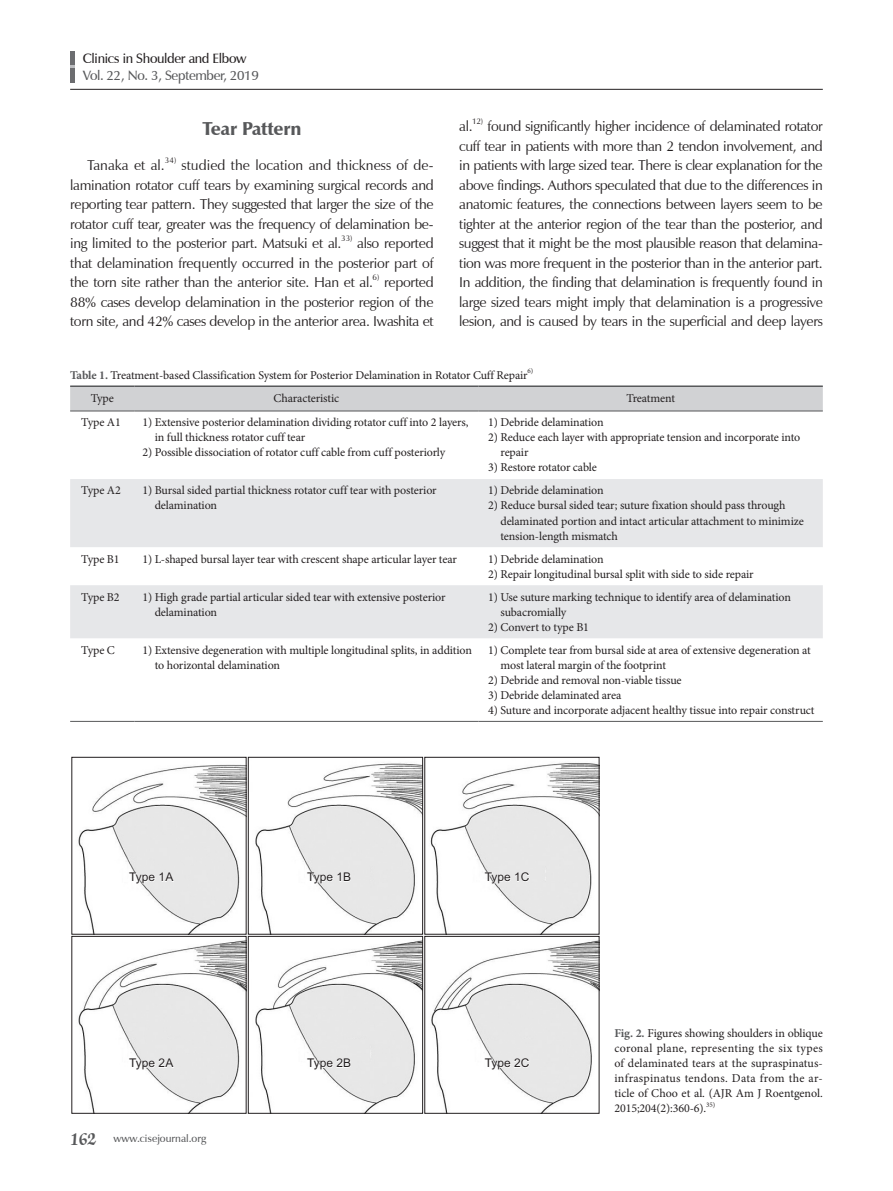
<style>
.page{position:relative;width:893px;height:1191px;background:#fff}
.page>*{position:absolute;margin:0;border:0;box-sizing:border-box;transform-origin:0 0}
.t1{font:900 18.75px "Zapf Humanist 601 BT";letter-spacing:-.01em;color:#57585a}
.t2{font:14.25px/19.5px "Zapf Humanist 601 BT";letter-spacing:-.025em;color:#231f20;text-align:justify}
.t3{font:14.25px "Zapf Humanist 601 BT";letter-spacing:.005em;color:#231f20}
.t4{font:600 13.5px/16.5px "Zapf Humanist 601 BT";letter-spacing:-.025em;color:#57585a}
.t5{font:12px/15px "Minion Pro";letter-spacing:-.01em;color:#231f20}
.t6{font:12px "Arial";color:#231f20}
.t7{font:600 10.5px "Zapf Humanist 601 BT";color:#57585a}
.t8{font:8.25px "Zapf Humanist 601 BT";color:#231f20}
.t9{font:7.05px "Minion Pro";color:#231f20}
.s1{color:#231f20}
.s2{font-weight:700;color:#57585a}
.s3{font-family:"Zapf Chancery IT Cby BT";font-weight:700;font-size:19.5px}
</style>
<div class="page">
<hr style="left:70px;top:89px;width:753px;height:1px;background:#231f20">
<hr style="left:70px;top:51px;width:4px;height:32px;background:#6c6d70">
<div style="left:70px;top:387px;width:753px;height:23px;background:#d1d2d4"></div>
<svg style="left:70px;top:411px;width:753px;height:310px"></svg>
<svg style="left:70px;top:479px;width:753px;height:159px;fill:#e6e7e9"></svg>
<hr style="left:70px;top:385px;width:64px;height:2px;background:#57585a">
<hr style="left:134px;top:385px;width:345px;height:2px;background:#57585a">
<hr style="left:479px;top:385px;width:344px;height:2px;background:#57585a">
<hr style="left:70px;top:410px;width:64px;height:1px;background:#57585a">
<hr style="left:479px;top:410px;width:344px;height:1px;background:#57585a">
<hr style="left:134px;top:410px;width:345px;height:1px;background:#57585a">
<hr style="left:70px;top:721px;width:64px;height:1px;background:#57585a">
<hr style="left:134px;top:721px;width:345px;height:1px;background:#57585a">
<hr style="left:479px;top:721px;width:344px;height:1px;background:#57585a">
<svg style="left:71px;top:757px;width:529px;height:356px"></svg>
<svg style="left:307px;top:871px;width:44px;height:13px"></svg>
<svg style="left:484px;top:871px;width:46px;height:13px"></svg>
<svg style="left:129px;top:1056px;width:46px;height:14px"></svg>
<svg style="left:307px;top:1057px;width:44px;height:13px"></svg>
<svg style="left:484px;top:1057px;width:46px;height:13px"></svg>
<p class="t4" style="left:83px;top:50px;width:177px"><span class="s1">Clinics in Shoulder and Elbow<br></span>Vol. 22, No. 3, September, 2019</p>
<p class="t1" style="left:202px;top:117px;width:101px">Tear Pattern</p>
<p class="t3" style="left:87px;top:156px;width:79px">Tanaka et al.</p>
<p class="t8" style="left:165px;top:155px;width:13px">34)</p>
<p class="t2" style="left:70px;top:155px;width:365px;text-indent:111px">studied the location and thickness of de&shy;lamination rotator cuff tears by examining surgical records and reporting tear pattern. They suggested that larger the size of the rotator cuff tear, greater was the frequency of delamination be&shy;ing limited to the posterior part. Matsuki et al.</p>
<p class="t8" style="left:341px;top:233px;width:13px">33)</p>
<p class="t2" style="left:70px;top:233px;width:365px;text-indent:287px">also reported that delamination frequently occurred in the posterior part of the torn site rather than the anterior site. Han et al.</p>
<p class="t8" style="left:373px;top:272px;width:8px">6)</p>
<p class="t2" style="left:70px;top:272px;width:365px;text-indent:314px">reported 88% cases develop delamination in the posterior region of the torn site, and 42% cases develop in the anterior area. Iwashita et</p>
<p class="t2" style="left:459px;top:116px;width:15px">al.</p>
<p class="t8" style="left:472px;top:116px;width:12px">12)</p>
<p class="t2" style="left:459px;top:116px;width:365px;text-indent:28px">found significantly higher incidence of delaminated rotator cuff tear in patients with more than 2 tendon involvement, and in patients with large sized tear. There is clear explanation for the above findings. Authors speculated that due to the differences in anatomic features, the connections between layers seem to be tighter at the anterior region of the tear than the posterior, and suggest that it might be the most plausible reason that delamina&shy;tion was more frequent in the posterior than in the anterior part.<br>In addition, the finding that delamination is frequently found in large sized tears might imply that delamination is a progressive lesion, and is caused by tears in the superficial and deep layers</p>
<p class="t5" style="left:70px;top:368px;width:459px"><span class="s2">Table 1.</span> Treatment-based Classification System for Posterior Delamination in Rotator Cuff Repair</p>
<p class="t9" style="left:528px;top:366px;width:7px">6)</p>
<p class="t5" style="left:91px;top:391px;width:25px">Type</p>
<p class="t5" style="left:274px;top:391px;width:67px">Characteristic</p>
<p class="t5" style="left:626px;top:391px;width:50px">Treatment</p>
<p class="t5" style="left:81px;top:415px;width:41px">Type A1</p>
<p class="t5" style="left:155px;top:415px;width:315px;text-indent:-12px">1) Extensive posterior delamination dividing rotator cuff into 2 layers, in full thickness rotator cuff tear</p>
<p class="t5" style="left:142px;top:445px;width:304px">2) Possible dissociation of rotator cuff cable from cuff posteriorly</p>
<p class="t5" style="left:488px;top:415px;width:117px">1) Debride delamination</p>
<p class="t5" style="left:500px;top:430px;width:301px;text-indent:-12px">2) Reduce each layer with appropriate tension and incorporate into repair</p>
<p class="t5" style="left:488px;top:460px;width:110px">3) Restore rotator cable</p>
<p class="t5" style="left:81px;top:483px;width:41px">Type A2</p>
<p class="t5" style="left:155px;top:483px;width:283px;text-indent:-12px">1) Bursal sided partial thickness rotator cuff tear with posterior delamination</p>
<p class="t5" style="left:488px;top:483px;width:117px">1) Debride delamination</p>
<p class="t5" style="left:500px;top:498px;width:305px;text-indent:-12px">2) Reduce bursal sided tear; suture fixation should pass through delaminated portion and intact articular attachment to minimize tension-length mismatch</p>
<p class="t5" style="left:81px;top:551px;width:40px">Type B1</p>
<p class="t5" style="left:142px;top:551px;width:316px">1) L-shaped bursal layer tear with crescent shape articular layer tear</p>
<p class="t5" style="left:488px;top:551px;width:117px">1) Debride delamination</p>
<p class="t5" style="left:488px;top:566px;width:267px">2) Repair longitudinal bursal split with side to side repair</p>
<p class="t5" style="left:81px;top:589px;width:40px">Type B2</p>
<p class="t5" style="left:155px;top:589px;width:292px;text-indent:-12px">1) High grade partial articular sided tear with extensive posterior delamination</p>
<p class="t5" style="left:500px;top:589px;width:292px;text-indent:-12px">1) Use suture marking technique to identify area of delamination subacromially</p>
<p class="t5" style="left:488px;top:619px;width:102px">2) Convert to type B1</p>
<p class="t5" style="left:81px;top:642px;width:35px">Type C</p>
<p class="t5" style="left:155px;top:642px;width:319px;text-indent:-12px">1) Extensive degeneration with multiple longitudinal splits, in addition to horizontal delamination</p>
<p class="t5" style="left:500px;top:642px;width:312px;text-indent:-12px">1) Complete tear from bursal side at area of extensive degeneration at most lateral margin of the footprint</p>
<p class="t5" style="left:488px;top:672px;width:195px">2) Debride and removal non-viable tissue</p>
<p class="t5" style="left:488px;top:687px;width:135px">3) Debride delaminated area</p>
<p class="t5" style="left:488px;top:702px;width:328px">4) Suture and incorporate adjacent healthy tissue into repair construct</p>
<p class="t6" style="left:129px;top:872px;width:46px">Type 1A</p>
<p class="t6" style="left:307px;top:872px;width:46px">Type 1B</p>
<p class="t6" style="left:485px;top:872px;width:46px">Type 1C</p>
<p class="t6" style="left:129px;top:1058px;width:46px">Type 2A</p>
<p class="t6" style="left:307px;top:1058px;width:46px">Type 2B</p>
<p class="t6" style="left:485px;top:1058px;width:46px">Type 2C</p>
<p class="t7" style="left:70px;top:1132px;width:138px"><span class="s3">162</span> www.cisejournal.org</p>
<p class="t5" style="left:614px;top:1026px;width:210px;text-align:justify"><span class="s2">Fig. 2.</span> Figures showing shoulders in oblique coronal plane, representing the six types of delaminated tears at the supraspinatus&shy;infraspinatus tendons. Data from the ar&shy;ticle of Choo et al. (AJR Am J Roentgenol.<br>2015;204(2):360-6).</p>
<p class="t9" style="left:706px;top:1099px;width:10px">35)</p>
</div>
